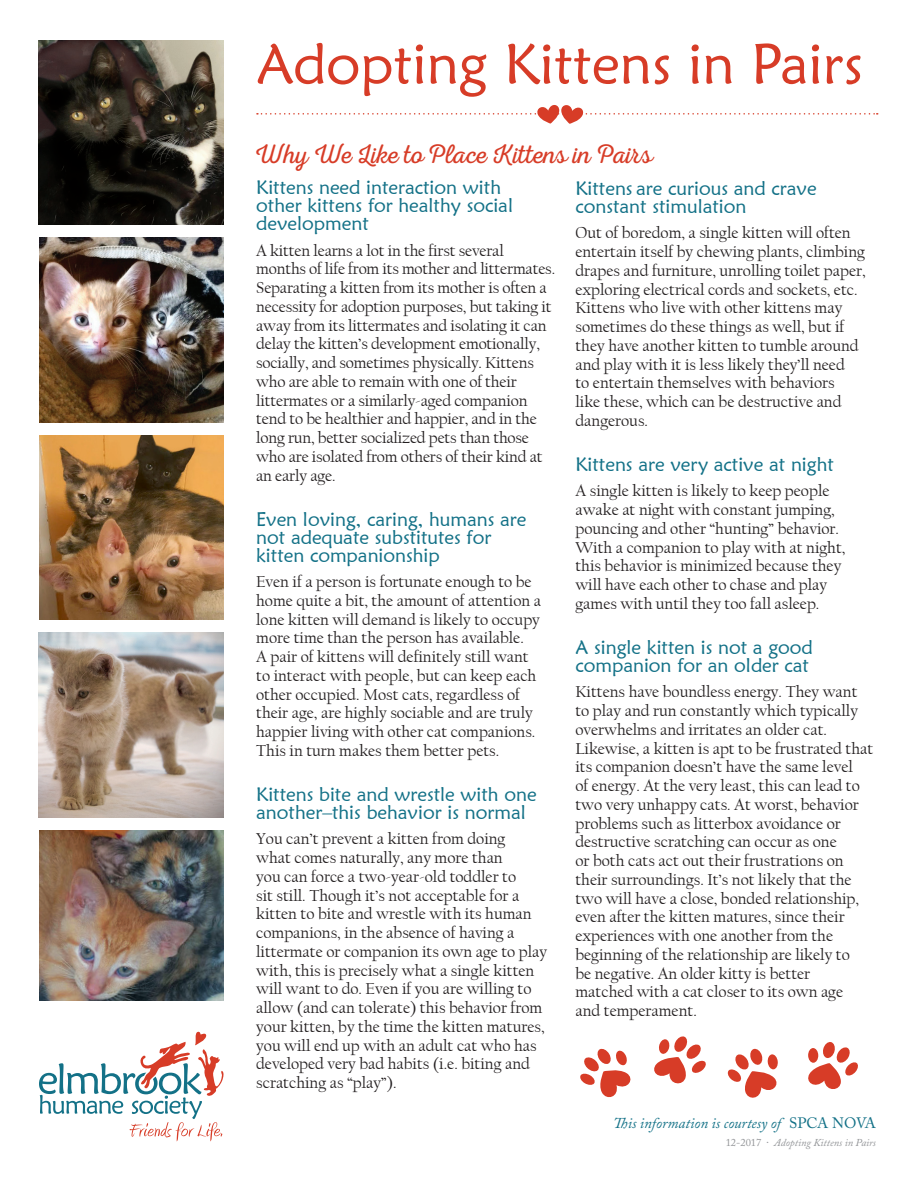
<style>
.page{position:relative;width:918px;height:1188px;background:#fff}
.page>*{position:absolute;margin:0;border:0;box-sizing:border-box;transform-origin:0 0}
.t1{font:57px "Maiandra GD";color:#d73c27}
.HEADLINE{font:27px "Nexa Rust Script L 0";color:#d73c27}
.Headline{font:19.5px/18px "Maiandra GD";color:#137187}
.Body{font:16.5px/18.8px "Californian FB";color:#231f20}
.TOP_TEXT{font:italic 15px "Adobe Caslon Pro";color:#137187}
.TOP_TEXT-2{font:italic 10.5px "Adobe Caslon Pro";color:#939598}
.s1{font-style:normal}
</style>
<div class="page">
<svg style="left:39px;top:1032px;width:185px;height:109px"></svg>
<img style="left:39px;top:633px;width:184px;height:184px">
<img style="left:39px;top:40px;width:184px;height:185px">
<img style="left:39px;top:830px;width:185px;height:170px">
<img style="left:39px;top:238px;width:185px;height:184px">
<img style="left:39px;top:435px;width:185px;height:185px">
<svg style="left:257px;top:105px;width:621px;height:19px"></svg>
<svg style="left:727px;top:1048px;width:51px;height:50px"></svg>
<svg style="left:654px;top:1036px;width:52px;height:48px"></svg>
<svg style="left:580px;top:1048px;width:51px;height:50px"></svg>
<svg style="left:808px;top:1042px;width:50px;height:47px"></svg>
<p class="t1" style="left:256px;top:29px;width:608px">Adopting Kittens in Pairs</p>
<p class="HEADLINE" style="left:256px;top:139px;width:398px">Why We Like to Place Kittens in Pairs</p>
<p class="Headline" style="left:256px;top:178px;width:258px">Kittens need interaction with other kittens for healthy social development</p>
<p class="Body" style="left:256px;top:241px;width:301px">A kitten learns a lot in the first several months of life from its mother and littermates.<br>Separating a kitten from its mother is often a necessity for adoption purposes, but taking it away from its littermates and isolating it can delay the kitten’s development emotionally, socially, and sometimes physically. Kittens who are able to remain with one of their littermates or a similarly-aged companion tend to be healthier and happier, and in the long run, better socialized pets than those who are isolated from others of their kind at an early age.</p>
<p class="Headline" style="left:256px;top:509px;width:272px">Even loving, caring, humans are not adequate substitutes for kitten companionship</p>
<p class="Body" style="left:256px;top:573px;width:286px">Even if a person is fortunate enough to be home quite a bit, the amount of attention a lone kitten will demand is likely to occupy more time than the person has available.<br>A pair of kittens will definitely still want to interact with people, but can keep each other occupied. Most cats, regardless of their age, are highly sociable and are truly happier living with other cat companions.<br>This in turn makes them better pets.</p>
<p class="Headline" style="left:256px;top:785px;width:282px">Kittens bite and wrestle with one another–this behavior is normal</p>
<p class="Body" style="left:256px;top:830px;width:293px">You can’t prevent a kitten from doing<br>what comes naturally, any more than<br>you can force a two-year-old toddler to<br>sit still. Though it’s not acceptable for a kitten to bite and wrestle with its human companions, in the absence of having a littermate or companion its own age to play with, this is precisely what a single kitten will want to do. Even if you are willing to allow (and can tolerate) this behavior from your kitten, by the time the kitten matures, you will end up with an adult cat who has developed very bad habits (i.e. biting and scratching as “play”).</p>
<p class="Headline" style="left:575px;top:179px;width:243px">Kittens are curious and crave constant stimulation</p>
<p class="Body" style="left:575px;top:224px;width:292px">Out of boredom, a single kitten will often entertain itself by chewing plants, climbing drapes and furniture, unrolling toilet paper, exploring electrical cords and sockets, etc.<br>Kittens who live with other kittens may sometimes do these things as well, but if they have another kitten to tumble around and play with it is less likely they’ll need<br>to entertain themselves with behaviors<br>like these, which can be destructive and dangerous.</p>
<p class="Headline" style="left:575px;top:455px;width:260px">Kittens are very active at night</p>
<p class="Body" style="left:575px;top:482px;width:271px">A single kitten is likely to keep people awake at night with constant jumping, pouncing and other “hunting” behavior.<br>With a companion to play with at night, this behavior is minimized because they will have each other to chase and play games with until they too fall asleep.</p>
<p class="Headline" style="left:575px;top:638px;width:239px">A single kitten is not a good companion for an older cat</p>
<p class="Body" style="left:575px;top:683px;width:299px">Kittens have boundless energy. They want to play and run constantly which typically overwhelms and irritates an older cat.<br>Likewise, a kitten is apt to be frustrated that its companion doesn’t have the same level<br>of energy. At the very least, this can lead to two very unhappy cats. At worst, behavior problems such as litterbox avoidance or destructive scratching can occur as one<br>or both cats act out their frustrations on their surroundings. It’s not likely that the two will have a close, bonded relationship, even after the kitten matures, since their experiences with one another from the beginning of the relationship are likely to<br>be negative. An older kitty is better<br>matched with a cat closer to its own age<br>and temperament.</p>
<p class="TOP_TEXT" style="left:613px;top:1114px;width:264px">This information is courtesy of <span class="s1">SPCA NOVA</span></p>
<p class="TOP_TEXT-2" style="left:726px;top:1136px;width:152px"><span class="s1">12-2017</span> <sup>.</sup> Adopting Kittens in Pairs</p>
</div>
